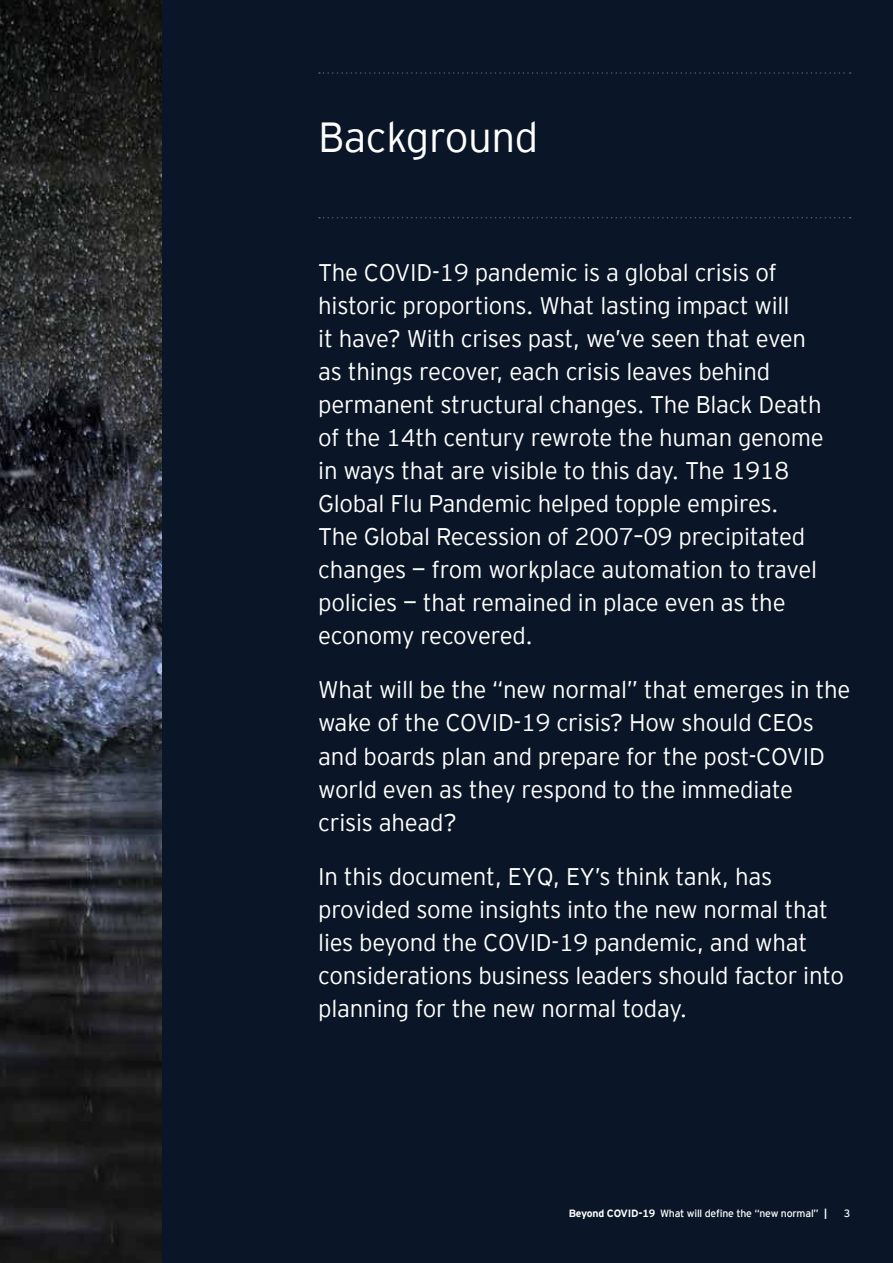
<style>
.page{position:relative;width:893px;height:1263px;background:#0a1627}
.page>*{position:absolute;margin:0;border:0;box-sizing:border-box;transform-origin:0 0}
.t1{font:300 42px "EY Interstate";letter-spacing:-.01em;color:#fff}
.t2{font:300 24px/33px "EY Interstate";letter-spacing:-.01em;color:#fff}
.t3{font:10.5px "EY Interstate";letter-spacing:-.02em;color:#fff}
.s1{font-weight:700}
</style>
<div class="page">
<img style="left:0;top:0;width:161px;height:1263px">
<svg style="left:319px;top:217px;width:532px;height:1px"></svg>
<svg style="left:319px;top:72px;width:532px;height:2px"></svg>
<h1 class="t1" style="left:318px;top:107px;width:222px">Background</h1>
<p class="t2" style="left:318px;top:255px;width:507px">The COVID-19 pandemic is a global crisis of historic proportions. What lasting impact will<br>it have? With crises past, we’ve seen that even as things recover, each crisis leaves behind permanent structural changes. The Black Death of the 14th century rewrote the human genome in ways that are visible to this day. The 1918<br>Global Flu Pandemic helped topple empires.<br>The Global Recession of 2007–09 precipitated changes — from workplace automation to travel policies — that remained in place even as the economy recovered.</p>
<p class="t2" style="left:318px;top:672px;width:534px">What will be the “new normal” that emerges in the wake of the COVID-19 crisis? How should CEOs and boards plan and prepare for the post-COVID world even as they respond to the immediate crisis ahead?</p>
<p class="t2" style="left:318px;top:858px;width:527px">In this document, EYQ, EY’s think tank, has provided some insights into the new normal that lies beyond the COVID-19 pandemic, and what considerations business leaders should factor into planning for the new normal today.</p>
<p class="t3" style="left:569px;top:1206px;width:260px"><span class="s1">Beyond COVID-19</span> What will define the “new normal” <span class="s1">|</span></p>
<p class="t3" style="left:844px;top:1206px;width:8px">3</p>
</div>
